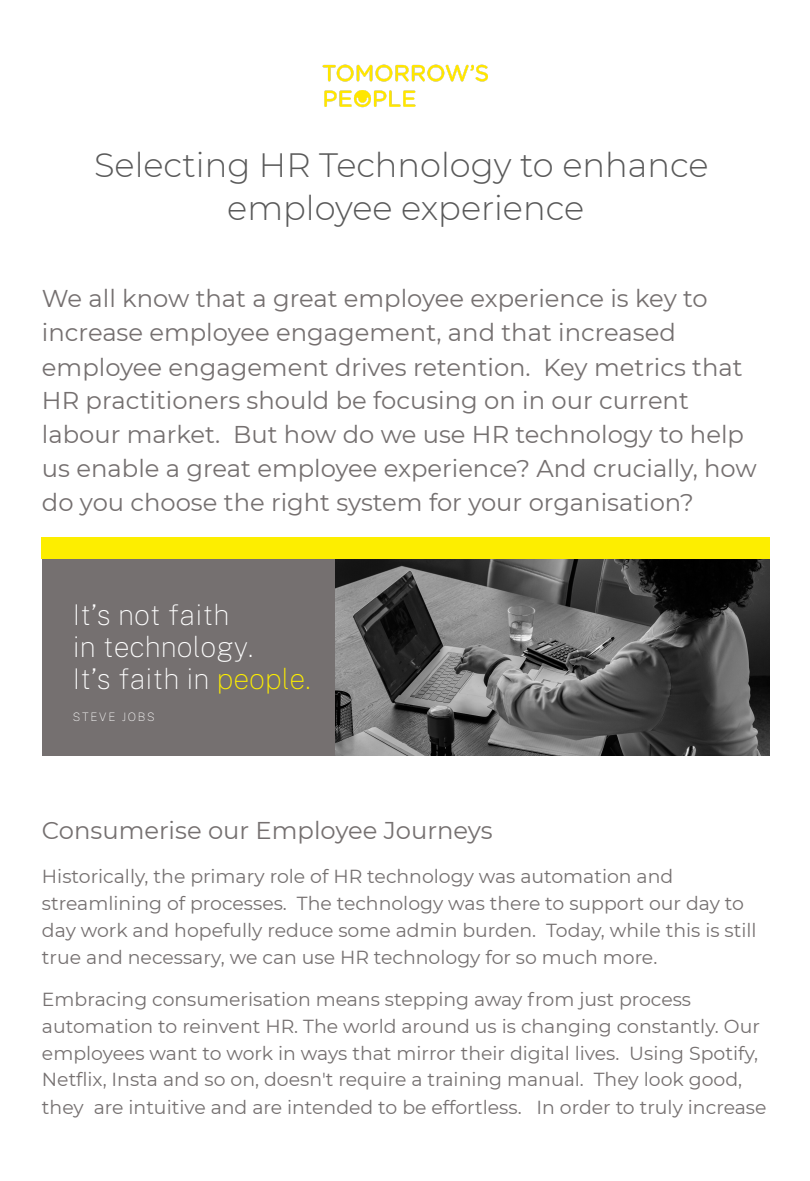
<style>
.page{position:relative;width:810px;height:1181px;background:#fff}
.page>*{position:absolute;margin:0;border:0;box-sizing:border-box;transform-origin:0 0}
.t1{font:300 33.75px/42.5px "Montserrat";color:#595959;text-align:center}
.t2{font:100 28.5px "Public Sans";color:#fff}
.t3{font:24.3px/34px "Montserrat";color:#757070}
.t4{font:18.9px/26.8px "Montserrat";color:#757070}
.t5{font:100 11.7px "Public Sans";letter-spacing:.15em;color:#fff}
.s1{color:#fdee00}
</style>
<div class="page">
<img style="left:322px;top:64px;width:166px;height:44px">
<div style="left:42px;top:537px;width:727px;height:218px;background:#757070"></div>
<img style="left:336px;top:559px;width:433px;height:196px">
<div style="left:42px;top:537px;width:728px;height:22px;background:#fdee00"></div>
<p class="t1" style="left:94px;top:144px;width:616px">Selecting HR Technology to enhance employee experience</p>
<p class="t3" style="left:42px;top:281px;width:716px">We all know that a great employee experience is key to increase employee engagement, and that increased employee engagement drives retention. Key metrics that HR practitioners should be focusing on in our current labour market. But how do we use HR technology to help us enable a great employee experience? And crucially, how do you choose the right system for your organisation?</p>
<p class="t2" style="left:73px;top:598px;width:158px">It’s not faith</p>
<p class="t2" style="left:73px;top:630px;width:182px">in technology.</p>
<p class="t2" style="left:73px;top:661px;width:239px">It’s faith in <span class="s1">people.</span></p>
<p class="t5" style="left:73px;top:710px;width:84px">STEVE JOBS</p>
<p class="t3" style="left:42px;top:812px;width:452px">Consumerise our Employee Journeys</p>
<p class="t4" style="left:42px;top:862px;width:716px">Historically, the primary role of HR technology was automation and streamlining of processes. The technology was there to support our day to day work and hopefully reduce some admin burden. Today, while this is still true and necessary, we can use HR technology for so much more.</p>
<p class="t4" style="left:42px;top:986px;width:726px">Embracing consumerisation means stepping away from just process automation to reinvent HR. The world around us is changing constantly. Our employees want to work in ways that mirror their digital lives. Using Spotify, Netfl ix, Insta and so on, doesn't require a training manual. They look good, they are intuitive and are intended to be effortless. In order to truly increase</p>
</div>
